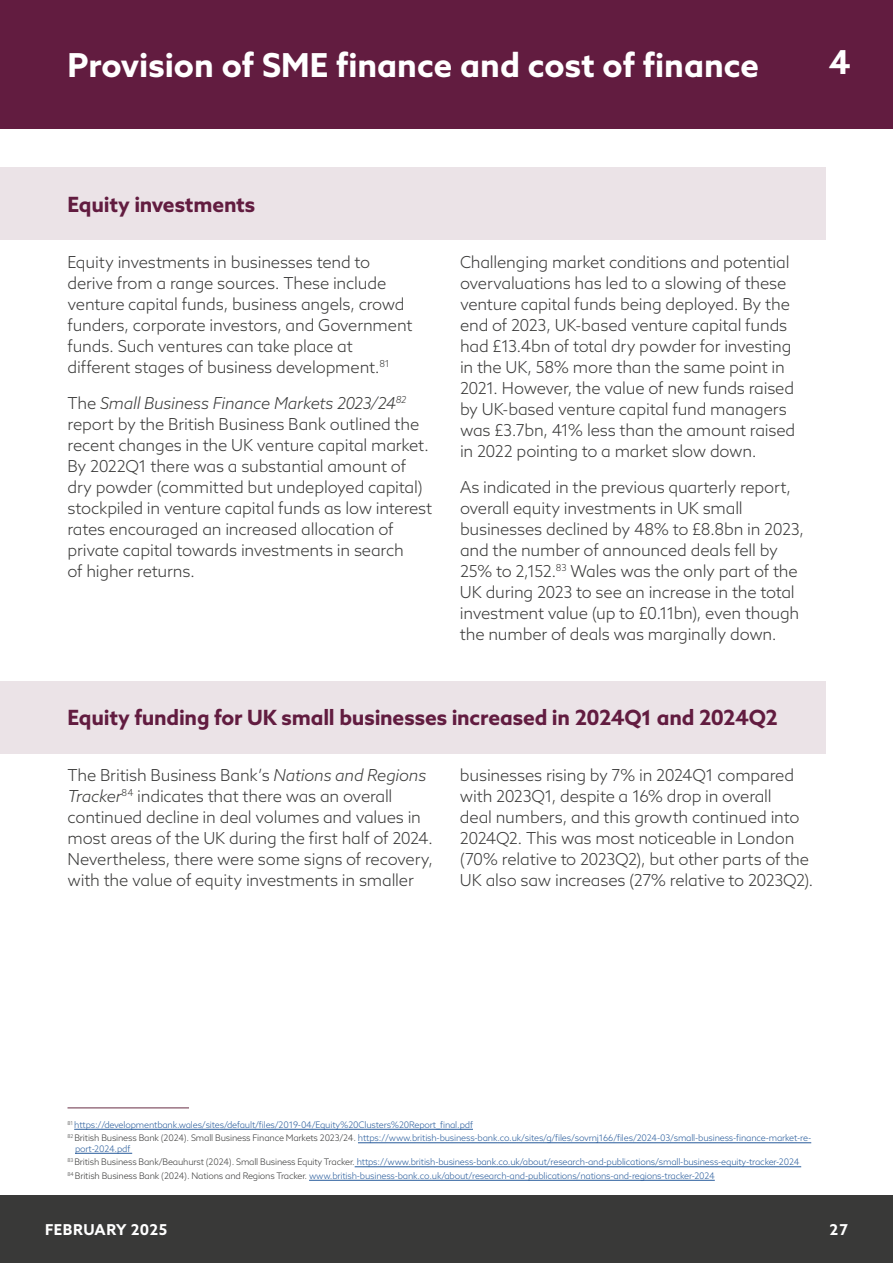
<style>
.page{position:relative;width:893px;height:1263px;background:#fff}
.page>*{position:absolute;margin:0;border:0;box-sizing:border-box;transform-origin:0 0}
.Chapter_Title{font:700 33px "Azo Sans";color:#fff}
.Sub-heading{font:700 21px "Azo Sans";letter-spacing:-.01em;color:#621c40}
.Body_Text_Two_Col{font:300 16.5px/21px "Azo Sans";letter-spacing:-.015em;color:#393938}
.t1{font:700 15px "Azo Sans";letter-spacing:.03em;color:#fff}
.Small_Copy{font:300 9px/10.5px "Azo Sans";letter-spacing:-.02em;color:#275b9b}
.s1{font-style:italic}
.s2{color:#393938}
</style>
<div class="page">
<div style="left:0;top:1195px;width:893px;height:68px;background:#393938"></div>
<div style="left:0;top:0;width:893px;height:129px;background:#621c40"></div>
<div style="left:0;top:168px;width:825px;height:72px;background:#ebe3e7"></div>
<div style="left:0;top:681px;width:825px;height:72px;background:#ebe3e7"></div>
<hr style="left:68px;top:1108px;width:121px;height:1px;background:#682d44">
<hr style="left:74px;top:1129px;width:399px;height:1px;background:#275b9b">
<hr style="left:358px;top:1142px;width:453px;height:1px;background:#275b9b">
<hr style="left:75px;top:1153px;width:57px;height:1px;background:#275b9b">
<hr style="left:355px;top:1166px;width:446px;height:1px;background:#275b9b">
<hr style="left:309px;top:1180px;width:406px;height:1px;background:#275b9b">
<h2 class="Chapter_Title" style="left:68px;top:43px;width:693px">Provision of SME finance and cost of finance</h2>
<h2 class="Chapter_Title" style="left:829px;top:41px;width:23px">4</h2>
<h3 class="Sub-heading" style="left:68px;top:190px;width:189px">Equity investments</h3>
<p class="Body_Text_Two_Col" style="left:68px;top:251px;width:347px">Equity investments in businesses tend to derive from a range sources. These include venture capital funds, business angels, crowd funders, corporate investors, and Government funds. Such ventures can take place at different stages of business development.<sup>81</sup></p>
<p class="Body_Text_Two_Col" style="left:68px;top:392px;width:366px">The <span class="s1">Small Business Finance Markets 2023/24</span><sup>82 </sup>report by the British Business Bank outlined the recent changes in the UK venture capital market.<br>By 2022Q1 there was a substantial amount of dry powder (committed but undeployed capital) stockpiled in venture capital funds as low interest rates encouraged an increased allocation of private capital towards investments in search<br>of higher returns.</p>
<p class="Body_Text_Two_Col" style="left:460px;top:251px;width:337px">Challenging market conditions and potential overvaluations has led to a slowing of these venture capital funds being deployed. By the end of 2023, UK-based venture capital funds had £13.4bn of total dry powder for investing in the UK, 58% more than the same point in 2021. However, the value of new funds raised by UK-based venture capital fund managers was £3.7bn, 41% less than the amount raised in 2022 pointing to a market slow down.</p>
<p class="Body_Text_Two_Col" style="left:460px;top:476px;width:346px">As indicated in the previous quarterly report, overall equity investments in UK small businesses declined by 48% to £8.8bn in 2023, and the number of announced deals fell by 25% to 2,152.<sup>83</sup> Wales was the only part of the UK during 2023 to see an increase in the total investment value (up to £0.11bn), even though the number of deals was marginally down.</p>
<h3 class="Sub-heading" style="left:68px;top:703px;width:712px">Equity funding for UK small businesses increased in 2024Q1 and 2024Q2</h3>
<p class="Body_Text_Two_Col" style="left:68px;top:764px;width:367px">The British Business Bank’s <span class="s1">Nations and Regions Tracker</span><sup>84</sup> indicates that there was an overall continued decline in deal volumes and values in most areas of the UK during the first half of 2024.<br>Nevertheless, there were some signs of recovery, with the value of equity investments in smaller</p>
<p class="Body_Text_Two_Col" style="left:460px;top:764px;width:355px">businesses rising by 7% in 2024Q1 compared with 2023Q1, despite a 16% drop in overall<br>deal numbers, and this growth continued into 2024Q2. This was most noticeable in London (70% relative to 2023Q2), but other parts of the UK also saw increases (27% relative to 2023Q2).</p>
<p class="Small_Copy" style="left:68px;top:1119px;width:407px"><sup>81</sup> https://developmentbank.wales/sites/default/files/2019-04/Equity%20Clusters%20Report_final.pdf</p>
<p class="Small_Copy" style="left:75px;top:1133px;width:738px;text-indent:-8px"><sup>82</sup> <span class="s2">British Business Bank (2024). Small Business Finance Markets 2023/24.</span> https://www.british-business-bank.co.uk/sites/g/files/sovrnj166/files/2024-03/small-business-finance-market-re&shy;port-2024.pdf</p>
<p class="Small_Copy" style="left:68px;top:1157px;width:733px"><sup>83</sup> <span class="s2">British Business Bank/Beauhurst (2024). Small Business Equity Tracker.</span> https://www.british-business-bank.co.uk/about/research-and-publications/small-business-equity-tracker-2024</p>
<p class="Small_Copy" style="left:68px;top:1170px;width:649px"><sup>84</sup> <span class="s2">British Business Bank (2024). Nations and Regions Tracker.</span> www.british-business-bank.co.uk/about/research-and-publications/nations-and-regions-tracker-2024</p>
<p class="t1" style="left:45px;top:1219px;width:124px">FEBRUARY 2025</p>
<p class="t1" style="left:829px;top:1219px;width:20px">27</p>
</div>
